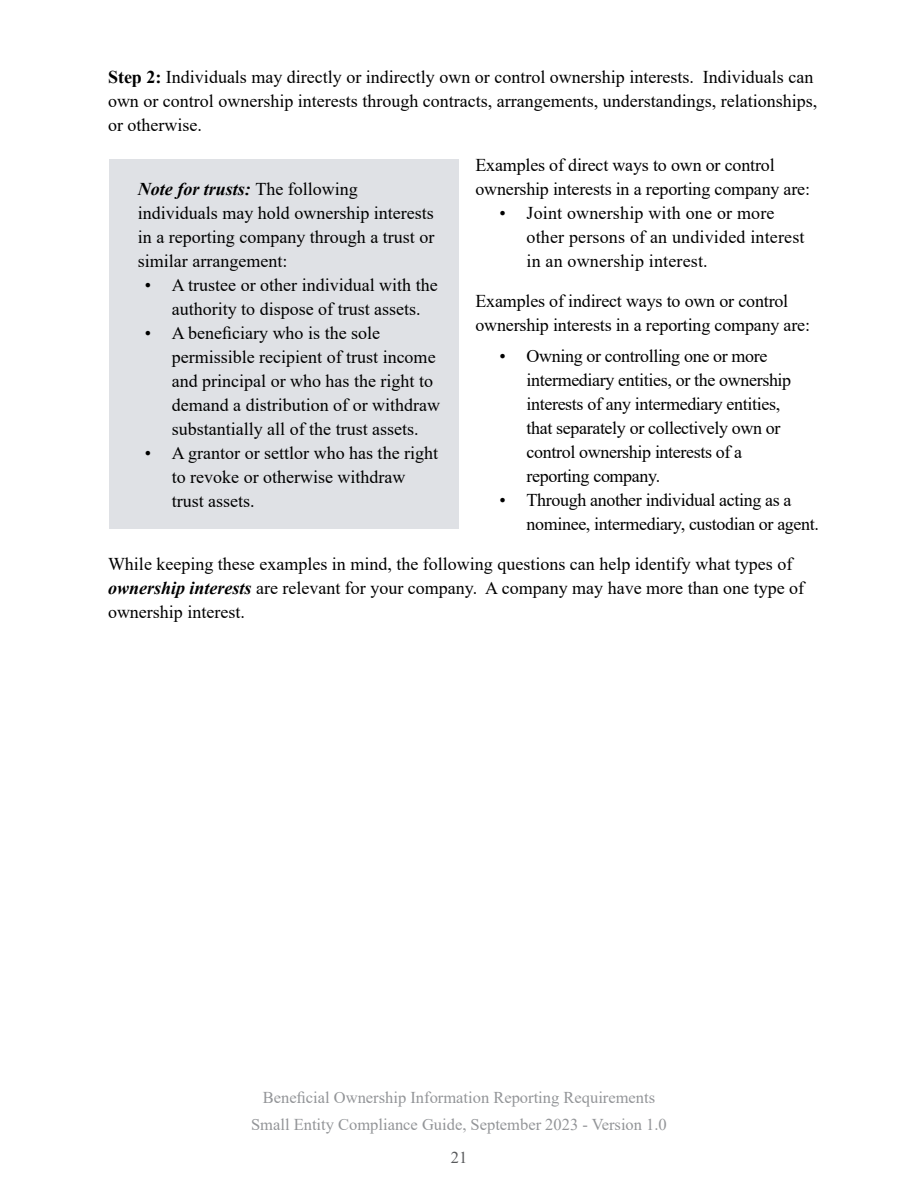
<style>
.page{position:relative;width:918px;height:1188px;background:#fff}
.page>*{position:absolute;margin:0;border:0;box-sizing:border-box;transform-origin:0 0}
.Body_Text{font:18px/24px "Times New Roman";color:#000}
.Bullet{font:18px/24px "Times New Roman";letter-spacing:-.02em;color:#000}
.Call_Out_Box{font:18px/24px "Times New Roman";color:#000}
.Bullet-2{font:18px/24px "Times New Roman";letter-spacing:.01em;color:#000}
.t1{font:16.5px/27px "Times New Roman";color:#939598;text-align:center}
.t2{font:16.5px "Times New Roman";color:#58595b}
.s1{font-weight:700}
.s2{font-weight:700;font-style:italic}
</style>
<div class="page">
<div style="left:109px;top:159px;width:350px;height:370px;background:#dfe1e5"></div>
<p class="Body_Text" style="left:108px;top:64px;width:711px"><span class="s1">Step 2:</span> Individuals may directly or indirectly own or control ownership interests. Individuals can own or control ownership interests through contracts, arrangements, understandings, relationships, or otherwise.</p>
<p class="Body_Text" style="left:475px;top:152px;width:336px">Examples of direct ways to own or control ownership interests in a reporting company are:</p>
<p class="Bullet-2" style="left:527px;top:200px;width:280px;text-indent:-27px">• Joint ownership with one or more other persons of an undivided interest in an ownership interest.</p>
<p class="Body_Text" style="left:475px;top:288px;width:336px">Examples of indirect ways to own or control ownership interests in a reporting company are:</p>
<p class="Bullet" style="left:527px;top:343px;width:266px;text-indent:-27px">• Owning or controlling one or more intermediary entities, or the ownership interests of any intermediary entities, that separately or collectively own or control ownership interests of a reporting company.</p>
<p class="Bullet" style="left:527px;top:487px;width:294px;text-indent:-27px">• Through another individual acting as a nominee, intermediary, custodian or agent.</p>
<p class="Body_Text" style="left:108px;top:551px;width:698px">While keeping these examples in mind, the following questions can help identify what types of <span class="s2">ownership interests</span> are relevant for your company. A company may have more than one type of ownership interest.</p>
<p class="Call_Out_Box" style="left:138px;top:176px;width:298px"><span class="s2">Note for trusts:</span> The following individuals may hold ownership interests in a reporting company through a trust or similar arrangement:</p>
<p class="Body_Text" style="left:145px;top:272px;width:294px;text-align:center">• A trustee or other individual with the authority to dispose of trust assets.</p>
<p class="Body_Text" style="left:172px;top:320px;width:270px;text-indent:-27px">• A beneficiary who is the sole permissible recipient of trust income and principal or who has the right to demand a distribution of or withdraw substantially all of the trust assets.</p>
<p class="Body_Text" style="left:172px;top:440px;width:268px;text-indent:-27px">• A grantor or settlor who has the right to revoke or otherwise withdraw trust assets.</p>
<p class="t1" style="left:251px;top:1083px;width:417px">Beneficial Ownership Information Reporting Requirements<br>Small Entity Compliance Guide, September 2023 - Version 1.0</p>
<p class="t2" style="left:451px;top:1146px;width:18px">21</p>
</div>
